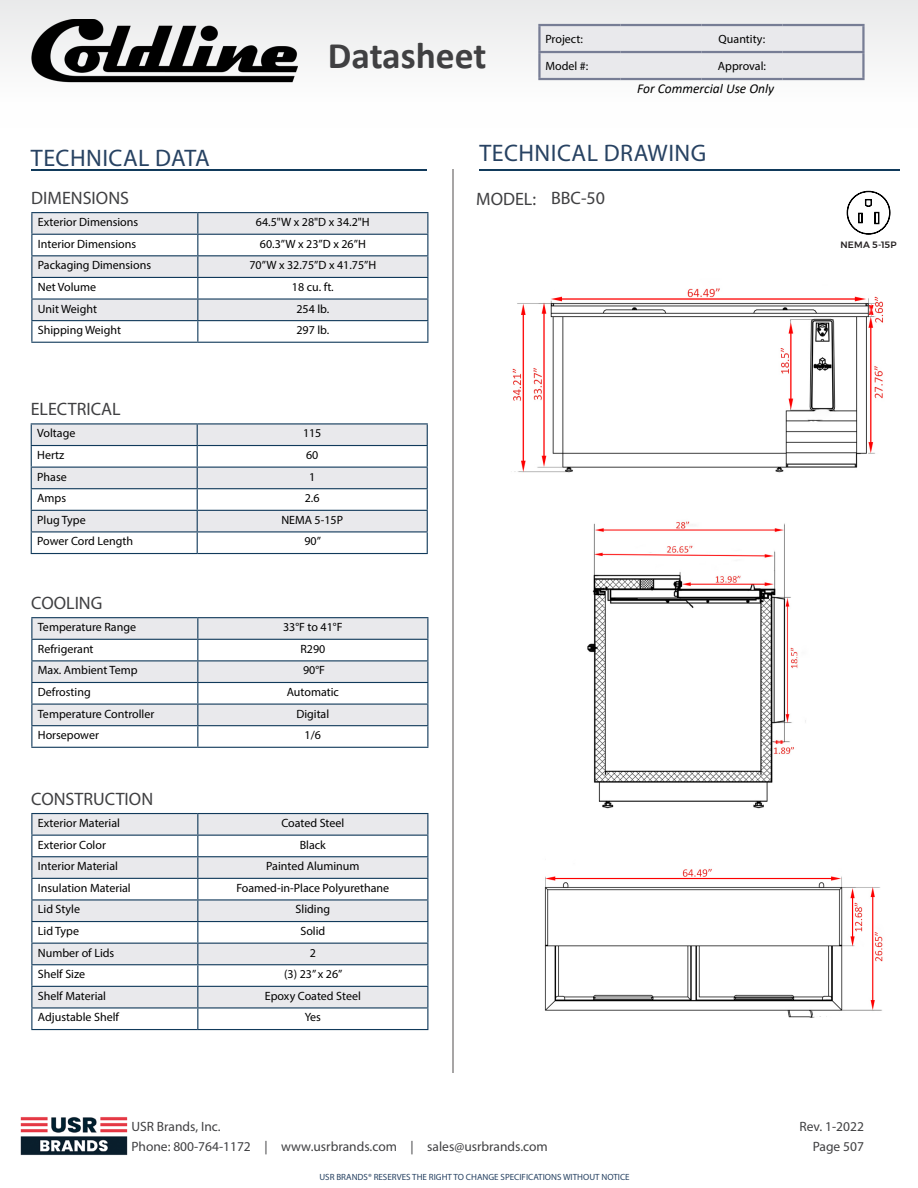
<style>
.page{position:relative;width:918px;height:1188px;background:#fff}
.page>*{position:absolute;margin:0;border:0;box-sizing:border-box;transform-origin:0 0}
.t1{font:700 37.5px "Calibri";color:#404042}
.t2{font:24px "Myriad Pro";letter-spacing:.02em;color:#274262}
.t3{font:18px "Myriad Pro";color:#404042}
.t4{font:13.5px/19.5px "Myriad Pro";color:#404042}
.t5{font:italic 13.5px "Calibri";color:#000}
.t6{font:12px "Myriad Pro";color:#000}
.t7{font:500 9.15px "Montserrat";letter-spacing:.015em;color:#231f20}
.t8{font:9px "Myriad Pro";color:#274262}
</style>
<div class="page">
<hr style="left:31px;top:169px;width:396px;height:2px;background:#113a5b">
<hr style="left:479px;top:169px;width:420px;height:2px;background:#113a5b">
<hr style="left:452px;top:169px;width:2px;height:904px;background:#a7a5a5">
<img style="left:20px;top:1117px;width:108px;height:38px">
<svg style="left:847px;top:191px;width:43px;height:43px"></svg>
<hr style="left:31px;top:423px;width:166px;height:1px;background:#113a5b">
<hr style="left:197px;top:423px;width:231px;height:1px;background:#113a5b">
<svg style="left:31px;top:424px;width:397px;height:129px"></svg>
<hr style="left:31px;top:553px;width:166px;height:1px;background:#113a5b">
<hr style="left:197px;top:553px;width:231px;height:1px;background:#113a5b">
<hr style="left:31px;top:212px;width:167px;height:1px;background:#113a5b">
<hr style="left:198px;top:212px;width:230px;height:1px;background:#113a5b">
<svg style="left:31px;top:213px;width:397px;height:129px"></svg>
<hr style="left:31px;top:342px;width:167px;height:1px;background:#113a5b">
<hr style="left:198px;top:342px;width:230px;height:1px;background:#113a5b">
<hr style="left:31px;top:617px;width:167px;height:1px;background:#113a5b">
<hr style="left:198px;top:617px;width:230px;height:1px;background:#113a5b">
<svg style="left:31px;top:618px;width:397px;height:129px"></svg>
<hr style="left:31px;top:747px;width:167px;height:1px;background:#113a5b">
<hr style="left:198px;top:747px;width:230px;height:1px;background:#113a5b">
<svg style="left:32px;top:814px;width:395px;height:193px;fill:#e9e9ec"></svg>
<hr style="left:31px;top:813px;width:167px;height:1px;background:#113a5b">
<hr style="left:198px;top:813px;width:230px;height:1px;background:#113a5b">
<hr style="left:31px;top:835px;width:167px;height:1px;background:#113a5b">
<hr style="left:198px;top:835px;width:230px;height:1px;background:#113a5b">
<hr style="left:31px;top:856px;width:167px;height:1px;background:#113a5b">
<hr style="left:198px;top:856px;width:230px;height:1px;background:#113a5b">
<hr style="left:31px;top:878px;width:167px;height:1px;background:#113a5b">
<hr style="left:198px;top:878px;width:230px;height:1px;background:#113a5b">
<hr style="left:31px;top:899px;width:167px;height:2px;background:#113a5b">
<hr style="left:198px;top:899px;width:230px;height:2px;background:#113a5b">
<hr style="left:31px;top:921px;width:167px;height:1px;background:#113a5b">
<hr style="left:198px;top:921px;width:230px;height:1px;background:#113a5b">
<hr style="left:31px;top:943px;width:167px;height:1px;background:#113a5b">
<hr style="left:198px;top:943px;width:230px;height:1px;background:#113a5b">
<hr style="left:31px;top:964px;width:167px;height:1px;background:#113a5b">
<hr style="left:198px;top:964px;width:230px;height:1px;background:#113a5b">
<hr style="left:31px;top:986px;width:167px;height:1px;background:#113a5b">
<hr style="left:198px;top:986px;width:230px;height:1px;background:#113a5b">
<hr style="left:31px;top:1007px;width:167px;height:2px;background:#113a5b">
<svg style="left:31px;top:814px;width:1px;height:215px"></svg>
<hr style="left:198px;top:1007px;width:230px;height:2px;background:#113a5b">
<svg style="left:197px;top:814px;width:1px;height:215px"></svg>
<svg style="left:427px;top:814px;width:1px;height:215px"></svg>
<hr style="left:31px;top:1029px;width:167px;height:1px;background:#113a5b">
<hr style="left:198px;top:1029px;width:230px;height:1px;background:#113a5b">
<img style="left:587px;top:521px;width:219px;height:288px">
<img style="left:511px;top:288px;width:372px;height:185px">
<img style="left:544px;top:868px;width:339px;height:150px">
<div style="left:0;top:0;width:918px;height:127px;background:linear-gradient(to right,#f7f7f7,#f6f6f6)"></div>
<svg style="left:541px;top:26px;width:321px;height:52px;background:#e7e7eb"></svg>
<hr style="left:538px;top:24px;width:82px;height:2px;background:#777d95">
<hr style="left:538px;top:26px;width:3px;height:25px;background:#777d95">
<hr style="left:620px;top:24px;width:81px;height:2px;background:#777d95">
<hr style="left:701px;top:24px;width:81px;height:2px;background:#777d95">
<hr style="left:782px;top:24px;width:83px;height:2px;background:#777d95">
<hr style="left:862px;top:26px;width:3px;height:25px;background:#777d95">
<hr style="left:538px;top:51px;width:82px;height:2px;background:#777d95">
<hr style="left:538px;top:53px;width:3px;height:25px;background:#777d95">
<hr style="left:620px;top:51px;width:81px;height:2px;background:#777d95">
<hr style="left:701px;top:51px;width:81px;height:2px;background:#777d95">
<hr style="left:782px;top:51px;width:83px;height:2px;background:#777d95">
<hr style="left:862px;top:53px;width:3px;height:25px;background:#777d95">
<hr style="left:538px;top:78px;width:82px;height:2px;background:#777d95">
<hr style="left:620px;top:78px;width:81px;height:2px;background:#777d95">
<hr style="left:701px;top:78px;width:81px;height:2px;background:#777d95">
<hr style="left:782px;top:78px;width:83px;height:2px;background:#777d95">
<img style="left:31px;top:19px;width:266px;height:64px">
<h1 class="t1" style="left:328px;top:29px;width:160px">Datasheet</h1>
<p class="t6" style="left:545px;top:31px;width:39px">Project:</p>
<p class="t6" style="left:719px;top:31px;width:48px">Quantity:</p>
<p class="t6" style="left:545px;top:58px;width:44px">Model #:</p>
<p class="t6" style="left:718px;top:58px;width:50px">Approval:</p>
<p class="t5" style="left:637px;top:79px;width:139px">For Commercial Use Only</p>
<h2 class="t2" style="left:31px;top:144px;width:181px">TECHNICAL DATA</h2>
<h2 class="t2" style="left:479px;top:138px;width:228px">TECHNICAL DRAWING</h2>
<h3 class="t3" style="left:476px;top:187px;width:130px">MODEL: BBC-50</h3>
<h3 class="t3" style="left:31px;top:187px;width:99px">DIMENSIONS</h3>
<p class="t6" style="left:38px;top:215px;width:102px">Exterior Dimensions</p>
<p class="t6" style="left:256px;top:215px;width:115px">64.5"W x 28"D x 34.2"H</p>
<p class="t6" style="left:38px;top:236px;width:100px">Interior Dimensions</p>
<p class="t6" style="left:260px;top:236px;width:107px">60.3”W x 23”D x 26”H</p>
<p class="t6" style="left:38px;top:258px;width:115px">Packaging Dimensions</p>
<p class="t6" style="left:249px;top:258px;width:128px">70”W x 32.75”D x 41.75”H</p>
<p class="t6" style="left:38px;top:280px;width:60px">Net Volume</p>
<p class="t6" style="left:292px;top:280px;width:43px">18 cu. ft.</p>
<p class="t6" style="left:38px;top:301px;width:61px">Unit Weight</p>
<p class="t6" style="left:296px;top:301px;width:34px">254 lb.</p>
<p class="t6" style="left:38px;top:323px;width:85px">Shipping Weight</p>
<p class="t6" style="left:296px;top:323px;width:34px">297 lb.</p>
<h3 class="t3" style="left:31px;top:398px;width:92px">ELECTRICAL</h3>
<p class="t6" style="left:37px;top:426px;width:40px">Voltage</p>
<p class="t6" style="left:303px;top:426px;width:20px">115</p>
<p class="t6" style="left:37px;top:448px;width:29px">Hertz</p>
<p class="t6" style="left:306px;top:448px;width:14px">60</p>
<p class="t6" style="left:37px;top:469px;width:31px">Phase</p>
<p class="t6" style="left:309px;top:469px;width:8px">1</p>
<p class="t6" style="left:37px;top:491px;width:30px">Amps</p>
<p class="t6" style="left:305px;top:491px;width:16px">2.6</p>
<p class="t6" style="left:37px;top:512px;width:50px">Plug Type</p>
<p class="t6" style="left:281px;top:512px;width:63px">NEMA 5-15P</p>
<p class="t6" style="left:37px;top:534px;width:97px">Power Cord Length</p>
<p class="t6" style="left:304px;top:534px;width:18px">90”</p>
<h3 class="t3" style="left:31px;top:592px;width:73px">COOLING</h3>
<p class="t6" style="left:38px;top:620px;width:100px">Temperature Range</p>
<p class="t6" style="left:283px;top:620px;width:61px">33°F to 41°F</p>
<p class="t6" style="left:38px;top:641px;width:57px">Refrigerant</p>
<p class="t6" style="left:300px;top:641px;width:26px">R290</p>
<p class="t6" style="left:38px;top:663px;width:101px">Max. Ambient Temp</p>
<p class="t6" style="left:303px;top:663px;width:23px">90°F</p>
<p class="t6" style="left:38px;top:685px;width:54px">Defrosting</p>
<p class="t6" style="left:287px;top:685px;width:54px">Automatic</p>
<p class="t6" style="left:38px;top:706px;width:118px">Temperature Controller</p>
<p class="t6" style="left:296px;top:706px;width:34px">Digital</p>
<p class="t6" style="left:38px;top:728px;width:63px">Horsepower</p>
<p class="t6" style="left:305px;top:728px;width:18px">1/6</p>
<h3 class="t3" style="left:31px;top:788px;width:123px">CONSTRUCTION</h3>
<p class="t6" style="left:38px;top:816px;width:84px">Exterior Material</p>
<p class="t6" style="left:281px;top:816px;width:65px">Coated Steel</p>
<p class="t6" style="left:38px;top:837px;width:70px">Exterior Color</p>
<p class="t6" style="left:300px;top:837px;width:28px">Black</p>
<p class="t6" style="left:38px;top:859px;width:82px">Interior Material</p>
<p class="t6" style="left:266px;top:859px;width:95px">Painted Aluminum</p>
<p class="t6" style="left:38px;top:880px;width:94px">Insulation Material</p>
<p class="t6" style="left:236px;top:880px;width:154px">Foamed-in-Place Polyurethane</p>
<p class="t6" style="left:38px;top:902px;width:44px">Lid Style</p>
<p class="t6" style="left:296px;top:902px;width:36px">Sliding</p>
<p class="t6" style="left:38px;top:924px;width:43px">Lid Type</p>
<p class="t6" style="left:300px;top:924px;width:26px">Solid</p>
<p class="t6" style="left:38px;top:945px;width:78px">Number of Lids</p>
<p class="t6" style="left:310px;top:945px;width:8px">2</p>
<p class="t6" style="left:38px;top:967px;width:49px">Shelf Size</p>
<p class="t6" style="left:284px;top:967px;width:60px">(3) 23” x 26”</p>
<p class="t6" style="left:38px;top:988px;width:70px">Shelf Material</p>
<p class="t6" style="left:265px;top:988px;width:98px">Epoxy Coated Steel</p>
<p class="t6" style="left:38px;top:1010px;width:83px">Adjustable Shelf</p>
<p class="t6" style="left:305px;top:1010px;width:18px">Yes</p>
<p class="t7" style="left:841px;top:237px;width:58px">NEMA 5-15P</p>
<p class="t4" style="left:131px;top:1117px;width:418px">USR Brands, Inc.<br>Phone: 800-764-1172 | www.usrbrands.com | sales@usrbrands.com</p>
<p class="t4" style="left:800px;top:1117px;width:66px;text-align:right">Rev. 1-2022<br>Page 507</p>
<p class="t8" style="left:319px;top:1171px;width:312px">USR BRANDS® RESERVES THE RIGHT TO CHANGE SPECIFICATIONS WITHOUT NOTICE</p>
</div>
